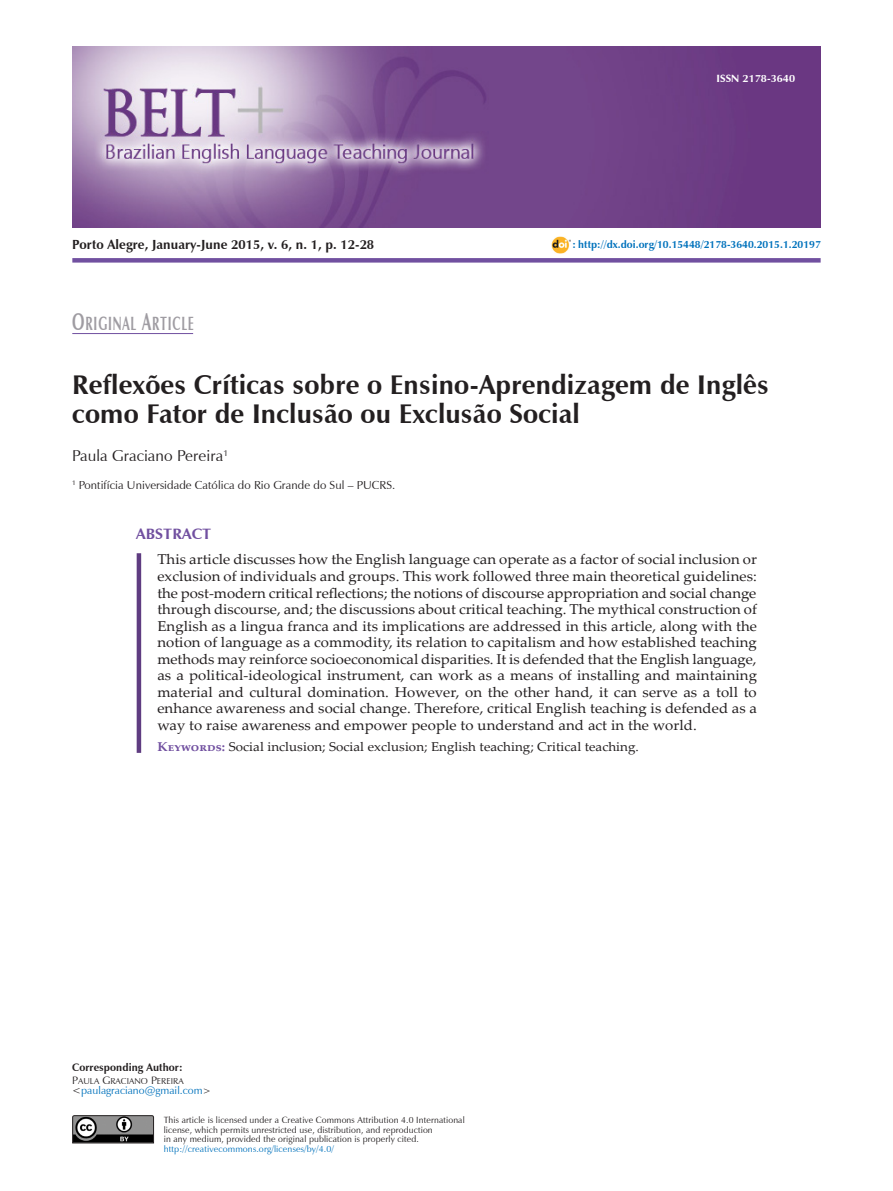
<style>
.page{position:relative;width:893px;height:1191px;background:#fff}
.page>*{position:absolute;margin:0;border:0;box-sizing:border-box;transform-origin:0 0}
.t1{font:700 27px/28.5px "Zapf Humanist 601 BT";letter-spacing:.005em;color:#231f20}
.t2{font:19.2px "Zapf Humanist 601 BT Bold SC800";letter-spacing:.07em;color:#9f9ca2;scale:.62 1}
.t3{font:15.6px "Zapf Humanist 601 BT";letter-spacing:.005em;color:#231f20}
.t4{font:700 15px "Zapf Humanist 601 BT";letter-spacing:.005em;color:#7150a0;scale:1.05 1}
.t5{font:14.25px/16.5px "Palatino Linotype";letter-spacing:.005em;color:#231f20;text-align:justify;scale:1.05 1}
.t6{font:700 13.2px "Zapf Humanist 601 BT";letter-spacing:.005em;color:#231f20}
.t7{font:12.75px "Palatino Linotype";letter-spacing:.005em;color:#231f20;scale:1.05 1}
.t8{font:11.55px "Zapf Humanist 601 BT";letter-spacing:.005em;color:#231f20}
.t9{font:10.8px "Zapf Humanist 601 BT";letter-spacing:.005em;color:#0072bc}
.t10{font:700 10.8px "Zapf Humanist 601 BT";letter-spacing:.005em;color:#231f20}
.t11{font:700 10.5px "Zapf Humanist 601 BT";letter-spacing:.005em;color:#0072bc}
.t12{font:700 10.5px "Zapf Humanist 601 BT";letter-spacing:.005em;color:#fff;scale:1.05 1}
.t13{font:9px/9.8px "Zapf Humanist 601 BT";letter-spacing:.015em;color:#231f20}
.t14{font:9px "Zapf Humanist 601 BT";letter-spacing:.015em;color:#0072bc}
.t15{font:8.55px "Zapf Humanist 601 BT Roman SC800";letter-spacing:.005em;color:#231f20}
.s1{font-size:24px}
.s2{font-weight:700;color:#7150a0}
.s3{font-size:10.8px}
.s4{color:#231f20}
.s5{font-size:9.75px;color:#231f20}
</style>
<div class="page">
<svg style="left:72px;top:1115px;width:82px;height:28px;background:#686868"></svg>
<svg style="left:72px;top:258px;width:749px;height:4px;background:#7453a2"></svg>
<hr style="left:72px;top:333px;width:121px;height:1px;background:#7150a0">
<img style="left:72px;top:47px;width:749px;height:181px">
<img style="left:552px;top:236px;width:18px;height:17px">
<hr style="left:137px;top:553px;width:4px;height:200px;background:#5f3c81">
<p class="t12" style="left:716px;top:72px;width:76px">ISSN 2178-3640</p>
<p class="t6" style="left:72px;top:236px;width:303px">Porto Alegre, January-June 2015, v. 6, n. 1, p. 12-28</p>
<p class="t11" style="left:572px;top:238px;width:250px">: http://dx.doi.org/10.15448/2178-3640.2015.1.20197</p>
<h2 class="t2" style="left:72px;top:311px;width:198px"><span class="s1">O</span>RIGINAL <span class="s1">A</span>RTICLE</h2>
<h1 class="t1" style="left:72px;top:371px;width:698px">Reflexões Críticas sobre o Ensino-Aprendizagem de Inglês como Fator de Inclusão ou Exclusão Social</h1>
<p class="t3" style="left:72px;top:445px;width:157px">Paula Graciano Pereira<sup>1</sup></p>
<p class="t8" style="left:72px;top:478px;width:325px"><sup>1</sup> Pontifícia Universidade Católica do Rio Grande do Sul – PUCRS.</p>
<p class="t4" style="left:136px;top:525px;width:73px">ABSTRACT</p>
<p class="t5" style="left:157px;top:551px;width:573px">This article discusses how the English language can operate as a factor of social inclusion or exclusion of individuals and groups. This work followed three main theoretical guidelines: the post-modern critical reflections; the notions of discourse appropriation and social change through discourse, and; the discussions about critical teaching. The mythical construction of English as a lingua franca and its implications are addressed in this article, along with the notion of language as a commodity, its relation to capitalism and how established teaching methods may reinforce socioeconomical disparities. It is defended that the English language, as a political-ideological instrument, can work as a means of installing and maintaining material and cultural domination. However, on the other hand, it can serve as a toll to enhance awareness and social change. Therefore, critical English teaching is defended as a way to raise awareness and empower people to understand and act in the world.</p>
<p class="t7" style="left:157px;top:737px;width:460px"><span class="s2">Keywords:</span> Social inclusion; Social exclusion; English teaching; Critical teaching.</p>
<p class="t10" style="left:72px;top:1060px;width:112px">Corresponding Author:</p>
<p class="t15" style="left:72px;top:1075px;width:113px"><span class="s3">P</span>AULA <span class="s3">G</span>RACIANO <span class="s3">P</span>EREIRA</p>
<p class="t9" style="left:72px;top:1084px;width:140px"><span class="s4">&lt;</span>paulagraciano@gmail.com<span class="s5">&gt;</span></p>
<p class="t13" style="left:164px;top:1115px;width:302px">This article is licensed under a Creative Commons Attribution 4.0 International license, which permits unrestricted use, distribution, and reproduction<br>in any medium, provided the original publication is properly cited.</p>
<p class="t14" style="left:164px;top:1143px;width:172px">http://creativecommons.org/licenses/by/4.0/</p>
</div>
